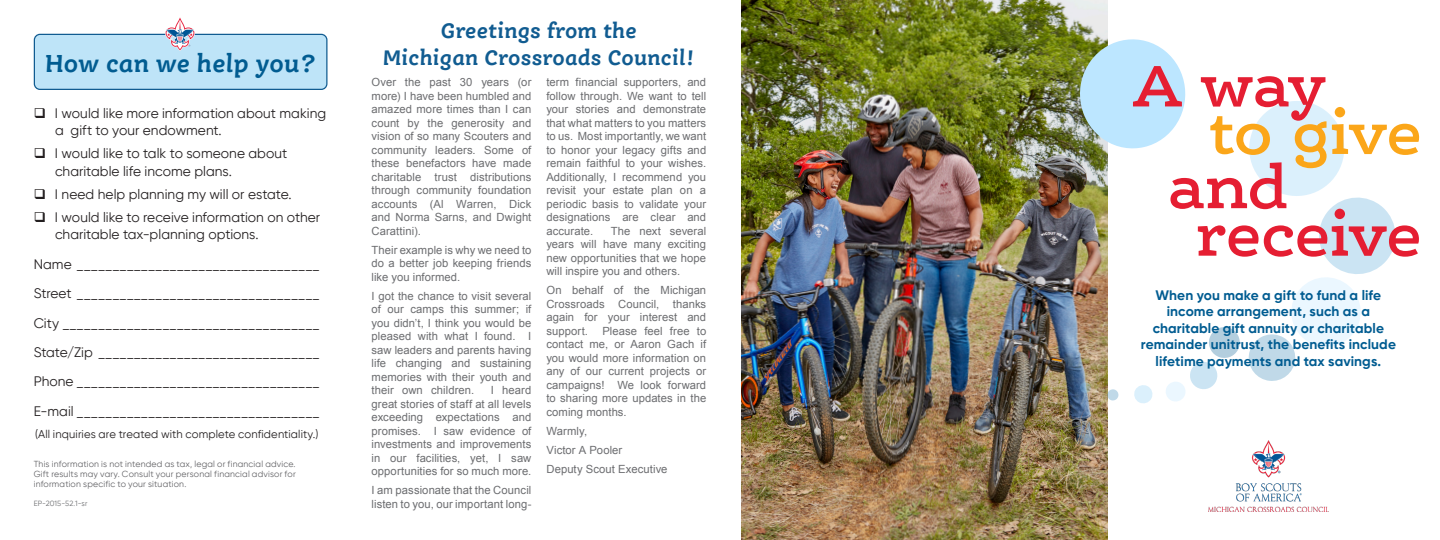
<style>
.page{position:relative;width:1440px;height:540px;background:#fff}
.page>*{position:absolute;margin:0;border:0;box-sizing:border-box;transform-origin:0 0}
.t1{font:600 62.5px/47.5px "Ernestine Pro";letter-spacing:-.02em;color:#fba619}
.t2{font:600 62.5px/47.5px "Ernestine Pro";letter-spacing:-.015em;color:#e51e32}
.inside_title{font:italic 700 26.25px "Ernestine Pro";letter-spacing:.01em;color:#015c91}
.inside_title-2{font:italic 700 22.5px "Ernestine Pro";letter-spacing:.01em;color:#115c91}
.form_entries{font:13.75px "Gilroy";color:#231f20}
.Form_font{font:13.75px/17.5px "Gilroy";letter-spacing:.005em;color:#231f20}
.Body_Copy{font:700 13.75px/16.5px "Gilroy";letter-spacing:.005em;color:#015c91;text-align:center}
.Instructions{font:11.25px/13.5px "Arial";letter-spacing:.005em;color:#6c6d70;text-align:justify}
.Form_text{font:11.25px "Gilroy";letter-spacing:.01em;color:#231f20}
.t3{font:8.75px/10px "Gilroy";letter-spacing:.02em;color:#636366;text-align:justify}
.t4{font:7.5px "Gilroy";letter-spacing:.015em;color:#6c6d70}
.s1{color:#e51e32}
</style>
<div class="page">
<div style="left:34px;top:34px;width:293px;height:55px;background:#bee4f8;border-radius:6px"></div>
<div style="left:34px;top:34px;width:294px;height:56px;border:1px solid #115c91;border-radius:6px"></div>
<img style="left:742px;top:0;width:365px;height:540px">
<svg style="left:1073px;top:32px;width:323px;height:373px"></svg>
<svg style="left:165px;top:17px;width:30px;height:34px"></svg>
<img style="left:1209px;top:440px;width:119px;height:72px">
<p class="inside_title" style="left:45px;top:47px;width:273px">How can we help you?</p>
<p class="Form_font" style="left:55px;top:104px;width:273px;text-indent:-21px">❑ I would like more information about making a gift to your endowment.</p>
<p class="Form_font" style="left:55px;top:144px;width:234px;text-indent:-21px">❑ I would like to talk to someone about charitable life income plans.</p>
<p class="Form_font" style="left:34px;top:185px;width:260px">❑ I need help planning my will or estate.</p>
<p class="Form_font" style="left:55px;top:208px;width:267px;text-indent:-21px">❑ I would like to receive information on other charitable tax-planning options.</p>
<p class="form_entries" style="left:34px;top:256px;width:287px">Name __________________________________</p>
<p class="form_entries" style="left:34px;top:285px;width:287px">Street __________________________________</p>
<p class="form_entries" style="left:34px;top:314px;width:287px">City ____________________________________</p>
<p class="form_entries" style="left:34px;top:344px;width:287px">State/Zip _______________________________</p>
<p class="form_entries" style="left:34px;top:373px;width:287px">Phone __________________________________</p>
<p class="form_entries" style="left:34px;top:402px;width:287px">E-mail __________________________________</p>
<p class="Form_text" style="left:35px;top:427px;width:285px">(All inquiries are treated with complete confidentiality.)</p>
<p class="t3" style="left:34px;top:459px;width:264px">This information is not intended as tax, legal or financial advice.<br>Gift results may vary. Consult your personal financial advisor for information specific to your situation.</p>
<p class="t4" style="left:34px;top:499px;width:55px">EP-2015-52.1-sr</p>
<p class="inside_title-2" style="left:441px;top:17px;width:197px">Greetings from the</p>
<p class="inside_title-2" style="left:383px;top:44px;width:314px">Michigan Crossroads Council!</p>
<p class="Instructions" style="left:372px;top:75px;width:161px">Over the past 30 years (or more) I have been humbled and amazed more times than I can count by the generosity and vision of so many Scouters and community leaders. Some of these benefactors have made charitable trust distributions through community foundation accounts (Al Warren, Dick and Norma Sarns, and Dwight Carattini).</p>
<p class="Instructions" style="left:372px;top:243px;width:161px">Their example is why we need to do a better job keeping friends like you informed.</p>
<p class="Instructions" style="left:372px;top:289px;width:161px">I got the chance to visit several of our camps this summer; if you didn’t, I think you would be pleased with what I found. I saw leaders and parents having life changing and sustaining memories with their youth and their own children.</p>
<p class="Instructions" style="left:372px;top:384px;width:161px;text-indent:119px">I heard great stories of staff at all levels exceeding expectations and promises. I saw evidence of investments and improvements in our facilities, yet, I saw opportunities for so much more.</p>
<p class="Instructions" style="left:372px;top:484px;width:161px">I am passionate that the Council listen to you, our important long-</p>
<p class="Instructions" style="left:546px;top:75px;width:161px">term financial supporters, and follow through. We want to tell your stories and demonstrate that what matters to you matters to us. Most importantly, we want to honor your legacy gifts and remain faithful to your wishes.<br>Additionally, I recommend you revisit your estate plan on a periodic basis to validate your designations are clear and accurate.</p>
<p class="Instructions" style="left:546px;top:224px;width:161px;text-indent:65px">The next several years will have many exciting new opportunities that we hope will inspire you and others.</p>
<p class="Instructions" style="left:546px;top:284px;width:161px">On behalf of the Michigan Crossroads Council, thanks again for your interest and support.</p>
<p class="Instructions" style="left:546px;top:324px;width:161px;text-indent:56px">Please feel free to contact me, or Aaron Gach if you would more information on any of our current projects or campaigns! We look forward to sharing more updates in the coming months.</p>
<p class="Instructions" style="left:546px;top:424px;width:42px">Warmly,</p>
<p class="Instructions" style="left:546px;top:443px;width:77px">Victor A Pooler</p>
<p class="Instructions" style="left:546px;top:462px;width:123px">Deputy Scout Executive</p>
<p class="t1" style="left:1209px;top:60px;width:215px;text-indent:-76px"><span class="s1">A way<br></span>to give</p>
<p class="t2" style="left:1196px;top:162px;width:228px;text-indent:-28px">and receive</p>
<p class="Body_Copy" style="left:1141px;top:286px;width:257px">When you make a gift to fund a life income arrangement, such as a charitable gift annuity or charitable remainder unitrust, the benefits include lifetime payments and tax savings.</p>
</div>
